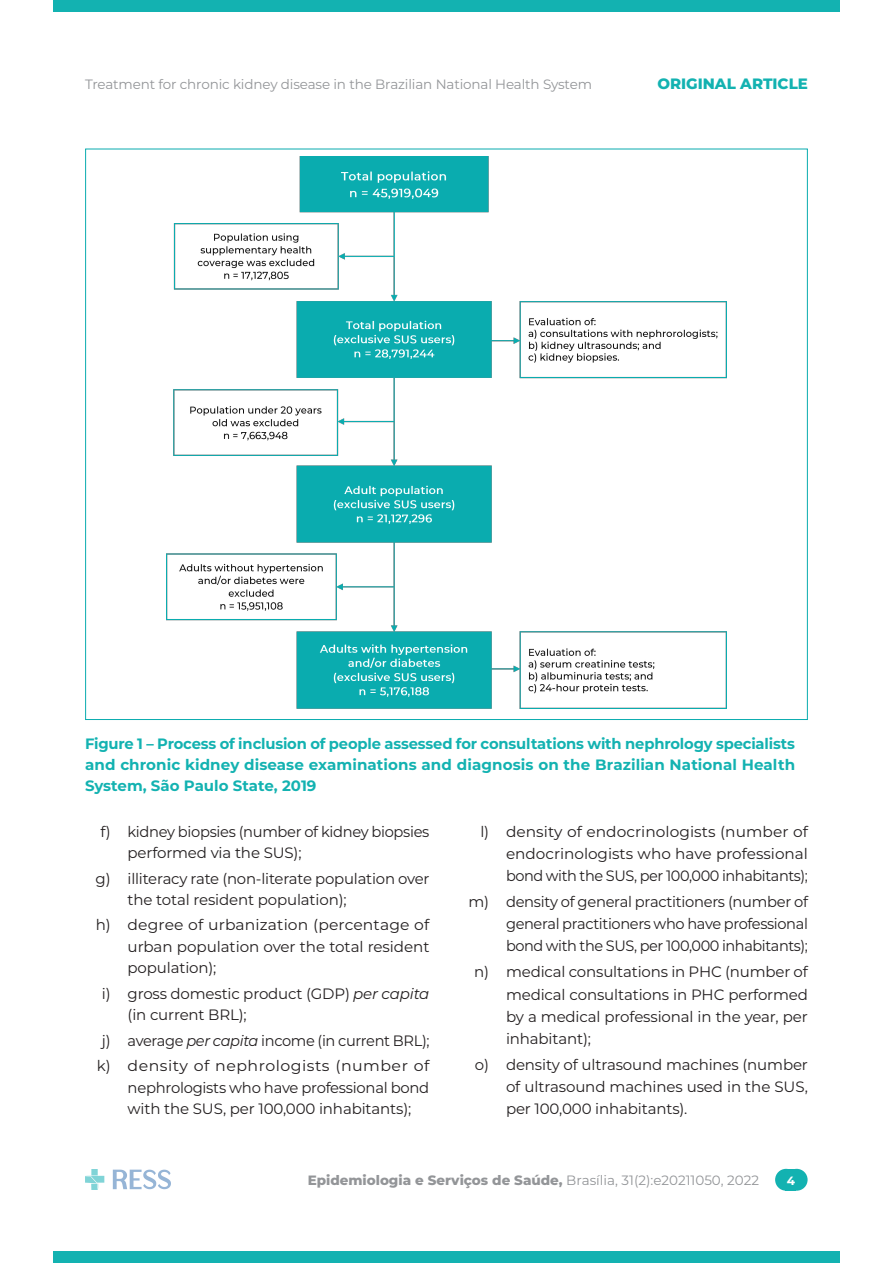
<style>
.page{position:relative;width:893px;height:1263px;background:#fff}
.page>*{position:absolute;margin:0;border:0;box-sizing:border-box;transform-origin:0 0}
.t1{font:15px/22px "Montserrat";letter-spacing:-.01em;color:#231f20;text-align:justify}
.titulo_fig{font:700 15px/21px "Montserrat";letter-spacing:.005em;color:#13b2b1;text-align:justify}
.t2{font:800 15px "Montserrat";color:#13b2b1}
.t3{font:13.5px "Montserrat";letter-spacing:-.01em;color:#939598}
.t4{font:800 13.5px "Montserrat";color:#939598}
.t5{font:700 12px "Montserrat";color:#fff}
.s1{font-style:italic}
.s2{font-weight:400}
</style>
<div class="page">
<div style="left:53px;top:1251px;width:787px;height:12px;background:#13b2b1"></div>
<div style="left:53px;top:0;width:787px;height:11px;background:#13b2b1"></div>
<img style="left:85px;top:1170px;width:85px;height:20px">
<div style="left:775px;top:1169px;width:22px;height:22px;background:#13b2b1;border-radius:50%"></div>
<div style="left:786px;top:1169px;width:22px;height:22px;background:#13b2b1;border-radius:50%"></div>
<div style="left:786px;top:1169px;width:10px;height:22px;background:#13b2b1"></div>
<img style="left:167px;top:156px;width:559px;height:553px">
<p class="t3" style="left:85px;top:75px;width:508px">Treatment for chronic kidney disease in the Brazilian National Health System</p>
<p class="t2" style="left:657px;top:73px;width:152px">ORIGINAL ARTICLE</p>
<p class="titulo_fig" style="left:85px;top:733px;width:712px">Figure 1 – Process of inclusion of people assessed for consultations with nephrology specialists and chronic kidney disease examinations and diagnosis on the Brazilian National Health System, São Paulo State, 2019</p>
<p class="t1" style="left:128px;top:820px;width:303px;line-height:21.3px;text-indent:-27px">f) kidney biopsies (number of kidney biopsies performed via the SUS);</p>
<p class="t1" style="left:128px;top:867px;width:303px;line-height:21.3px;text-indent:-32px">g) illiteracy rate (non-literate population over the total resident population);</p>
<p class="t1" style="left:128px;top:914px;width:303px;line-height:21.3px;text-indent:-32px">h) degree of urbanization (percentage of urban population over the total resident population);</p>
<p class="t1" style="left:128px;top:982px;width:303px;line-height:21.3px;text-indent:-26px">i) gross domestic product (GDP) <span class="s1">per capita </span>(in current BRL);</p>
<p class="t1" style="left:102px;top:1029px;width:329px">j) average <span class="s1">per capita</span> income (in current BRL);</p>
<p class="t1" style="left:128px;top:1055px;width:303px;line-height:21.3px;text-indent:-31px">k) density of nephrologists (number of nephrologists who have professional bond with the SUS, per 100,000 inhabitants);</p>
<p class="t1" style="left:506px;top:820px;width:303px;text-indent:-26px">l) density of endocrinologists (number of endocrinologists who have professional bond with the SUS, per 100,000 inhabitants);</p>
<p class="t1" style="left:506px;top:890px;width:303px;text-indent:-38px">m) density of general practitioners (number of general practitioners who have professional bond with the SUS, per 100,000 inhabitants);</p>
<p class="t1" style="left:506px;top:960px;width:303px;text-indent:-32px">n) medical consultations in PHC (number of medical consultations in PHC performed by a medical professional in the year, per inhabitant);</p>
<p class="t1" style="left:506px;top:1053px;width:303px;text-indent:-31px">o) density of ultrasound machines (number of ultrasound machines used in the SUS, per 100,000 inhabitants).</p>
<p class="t4" style="left:308px;top:1170px;width:453px">Epidemiologia e Serviços de Saúde, <span class="s2">Brasília, 31(2):e20211050, 2022</span></p>
<p class="t5" style="left:787px;top:1172px;width:10px">4</p>
</div>
